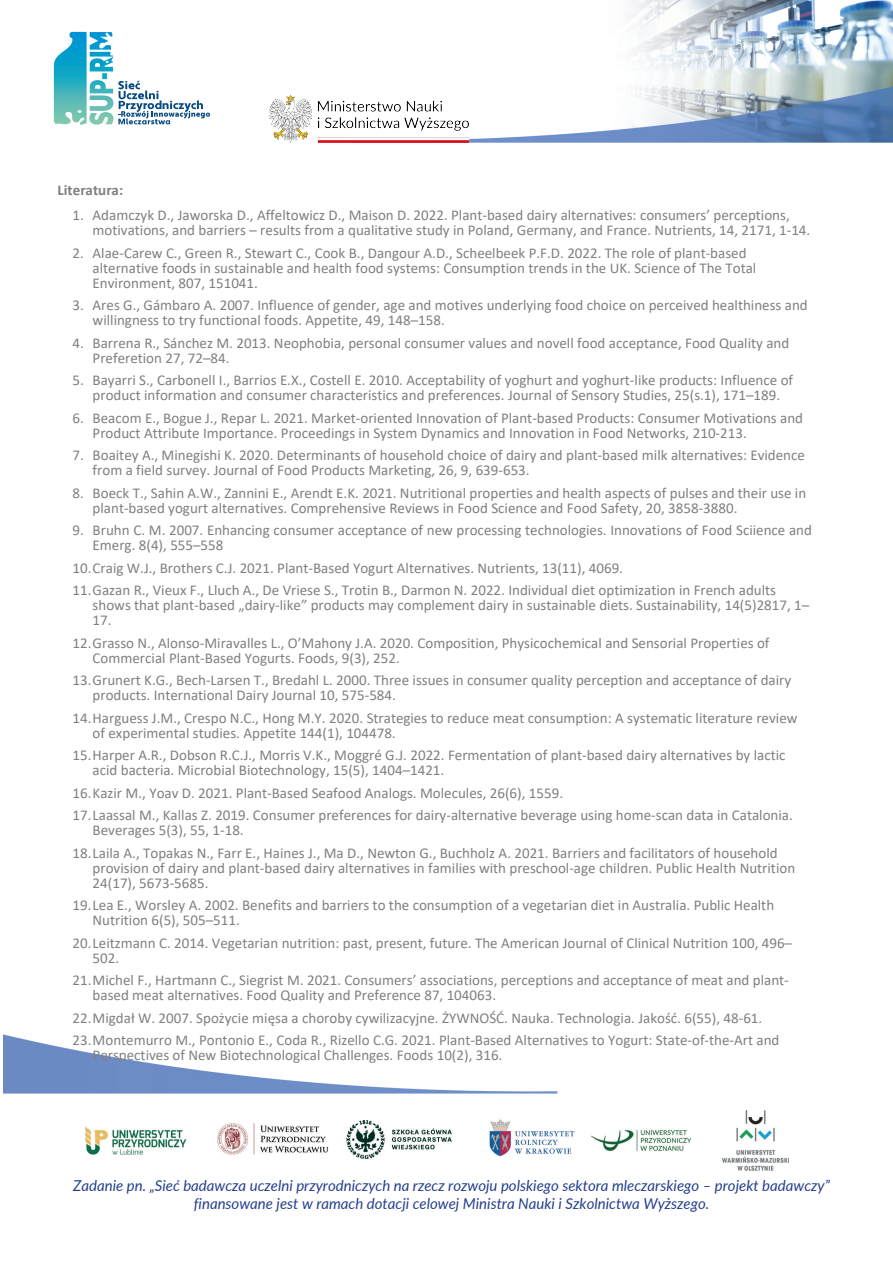
<style>
.page{position:relative;width:893px;height:1263px;background:#fff}
.page>*{position:absolute;margin:0;border:0;box-sizing:border-box;transform-origin:0 0}
.t1{font:15px/15px "Calibri";color:#808080}
.t2{font:italic 15px/18px "Lato";color:#253f8e;text-align:center}
.t3{font:700 15px "Calibri";color:#808080}
</style>
<div class="page">
<img style="left:3px;top:1px;width:890px;height:1170px">
<svg style="left:54px;top:32px;width:156px;height:93px"></svg>
<img style="left:85px;top:1110px;width:704px;height:60px">
<img style="left:259px;top:85px;width:220px;height:69px">
<p class="t3" style="left:58px;top:179px;width:67px">Literatura:</p>
<p class="t1" style="left:93px;top:207px;width:719px;text-indent:-20px">1. Adamczyk D., Jaworska D., Affeltowicz D., Maison D. 2022. Plant-based dairy alternatives: consumers’ perceptions, motivations, and barriers – results from a qualitative study in Poland, Germany, and France. Nutrients, 14, 2171, 1-14.</p>
<p class="t1" style="left:93px;top:245px;width:665px;text-indent:-20px">2. Alae-Carew C., Green R., Stewart C., Cook B., Dangour A.D., Scheelbeek P.F.D. 2022. The role of plant-based alternative foods in sustainable and health food systems: Consumption trends in the UK. Science of The Total<br>Environment, 807, 151041.</p>
<p class="t1" style="left:93px;top:297px;width:717px;text-indent:-20px">3. Ares G., Gámbaro A. 2007. Influence of gender, age and motives underlying food choice on perceived healthiness and willingness to try functional foods. Appetite, 49, 148–158.</p>
<p class="t1" style="left:93px;top:335px;width:698px;text-indent:-20px">4. Barrena R., Sánchez M. 2013. Neophobia, personal consumer values and novell food acceptance, Food Quality and<br>Preferetion 27, 72–84.</p>
<p class="t1" style="left:73px;top:372px;width:722px;text-align:center">5. Bayarri S., Carbonell I., Barrios E.X., Costell E. 2010. Acceptability of yoghurt and yoghurt-like products: Influence of product information and consumer characteristics and preferences. Journal of Sensory Studies, 25(s.1), 171–189.</p>
<p class="t1" style="left:93px;top:410px;width:712px;text-indent:-20px">6. Beacom E., Bogue J., Repar L. 2021. Market-oriented Innovation of Plant-based Products: Consumer Motivations and<br>Product Attribute Importance. Proceedings in System Dynamics and Innovation in Food Networks, 210-213.</p>
<p class="t1" style="left:93px;top:447px;width:714px;text-indent:-20px">7. Boaitey A., Minegishi K. 2020. Determinants of household choice of dairy and plant-based milk alternatives: Evidence from a field survey. Journal of Food Products Marketing, 26, 9, 639-653.</p>
<p class="t1" style="left:93px;top:485px;width:715px;text-indent:-20px">8. Boeck T., Sahin A.W., Zannini E., Arendt E.K. 2021. Nutritional properties and health aspects of pulses and their use in plant-based yogurt alternatives. Comprehensive Reviews in Food Science and Food Safety, 20, 3858-3880.</p>
<p class="t1" style="left:93px;top:522px;width:721px;text-indent:-20px">9. Bruhn C. M. 2007. Enhancing consumer acceptance of new processing technologies. Innovations of Food Sciience and<br>Emerg. 8(4), 555–558</p>
<p class="t1" style="left:73px;top:556px;width:705px;line-height:22.5px">10.Craig W.J., Brothers C.J. 2021. Plant-Based Yogurt Alternatives. Nutrients, 13(11), 4069.<br>11.Gazan R., Vieux F., Lluch A., De Vriese S., Trotin B., Darmon N. 2022. Individual diet optimization in French adults</p>
<p class="t1" style="left:93px;top:597px;width:718px">shows that plant-based „dairy-like” products may complement dairy in sustainable diets. Sustainability, 14(5)2817, 1–<br>17.</p>
<p class="t1" style="left:93px;top:635px;width:678px;text-indent:-20px">12.Grasso N., Alonso-Miravalles L., O’Mahony J.A. 2020. Composition, Physicochemical and Sensorial Properties of<br>Commercial Plant-Based Yogurts. Foods, 9(3), 252.</p>
<p class="t1" style="left:93px;top:672px;width:700px;text-indent:-20px">13.Grunert K.G., Bech-Larsen T., Bredahl L. 2000. Three issues in consumer quality perception and acceptance of dairy products. International Dairy Journal 10, 575-584.</p>
<p class="t1" style="left:93px;top:710px;width:706px;text-indent:-20px">14.Harguess J.M., Crespo N.C., Hong M.Y. 2020. Strategies to reduce meat consumption: A systematic literature review of experimental studies. Appetite 144(1), 104478.</p>
<p class="t1" style="left:93px;top:747px;width:694px;text-indent:-20px">15.Harper A.R., Dobson R.C.J., Morris V.K., Moggré G.J. 2022. Fermentation of plant-based dairy alternatives by lactic acid bacteria. Microbial Biotechnology, 15(5), 1404–1421.</p>
<p class="t1" style="left:73px;top:781px;width:722px;line-height:22.5px">16.Kazir M., Yoav D. 2021. Plant-Based Seafood Analogs. Molecules, 26(6), 1559.<br>17.Laassal M., Kallas Z. 2019. Consumer preferences for dairy-alternative beverage using home-scan data in Catalonia.</p>
<p class="t1" style="left:73px;top:819px;width:706px;line-height:22.5px;text-indent:20px">Beverages 5(3), 55, 1-18.<br>18.Laila A., Topakas N., Farr E., Haines J., Ma D., Newton G., Buchholz A. 2021. Barriers and facilitators of household</p>
<p class="t1" style="left:93px;top:860px;width:704px">provision of dairy and plant-based dairy alternatives in families with preschool-age children. Public Health Nutrition<br>24(17), 5673-5685.</p>
<p class="t1" style="left:93px;top:897px;width:683px;text-indent:-20px">19.Lea E., Worsley A. 2002. Benefits and barriers to the consumption of a vegetarian diet in Australia. Public Health<br>Nutrition 6(5), 505–511.</p>
<p class="t1" style="left:93px;top:935px;width:701px;text-indent:-20px">20.Leitzmann C. 2014. Vegetarian nutrition: past, present, future. The American Journal of Clinical Nutrition 100, 496–<br>502.</p>
<p class="t1" style="left:93px;top:972px;width:698px;text-indent:-20px">21.Michel F., Hartmann C., Siegrist M. 2021. Consumers’ associations, perceptions and acceptance of meat and plant&shy;based meat alternatives. Food Quality and Preference 87, 104063.</p>
<p class="t1" style="left:73px;top:1006px;width:708px;line-height:22.5px">22.Migdał W. 2007. Spożycie mięsa a choroby cywilizacyjne. ŻYWNOŚĆ. Nauka. Technologia. Jakość. 6(55), 48-61.<br>23.Montemurro M., Pontonio E., Coda R., Rizello C.G. 2021. Plant-Based Alternatives to Yogurt: State-of-the-Art and</p>
<p class="t1" style="left:93px;top:1047px;width:411px">Perspectives of New Biotechnological Challenges. Foods 10(2), 316.</p>
<p class="t2" style="left:73px;top:1176px;width:758px">Zadanie pn. „Sieć badawcza uczelni przyrodniczych na rzecz rozwoju polskiego sektora mleczarskiego – projekt badawczy” finansowane jest w ramach dotacji celowej Ministra Nauki i Szkolnictwa Wyższego.</p>
</div>
